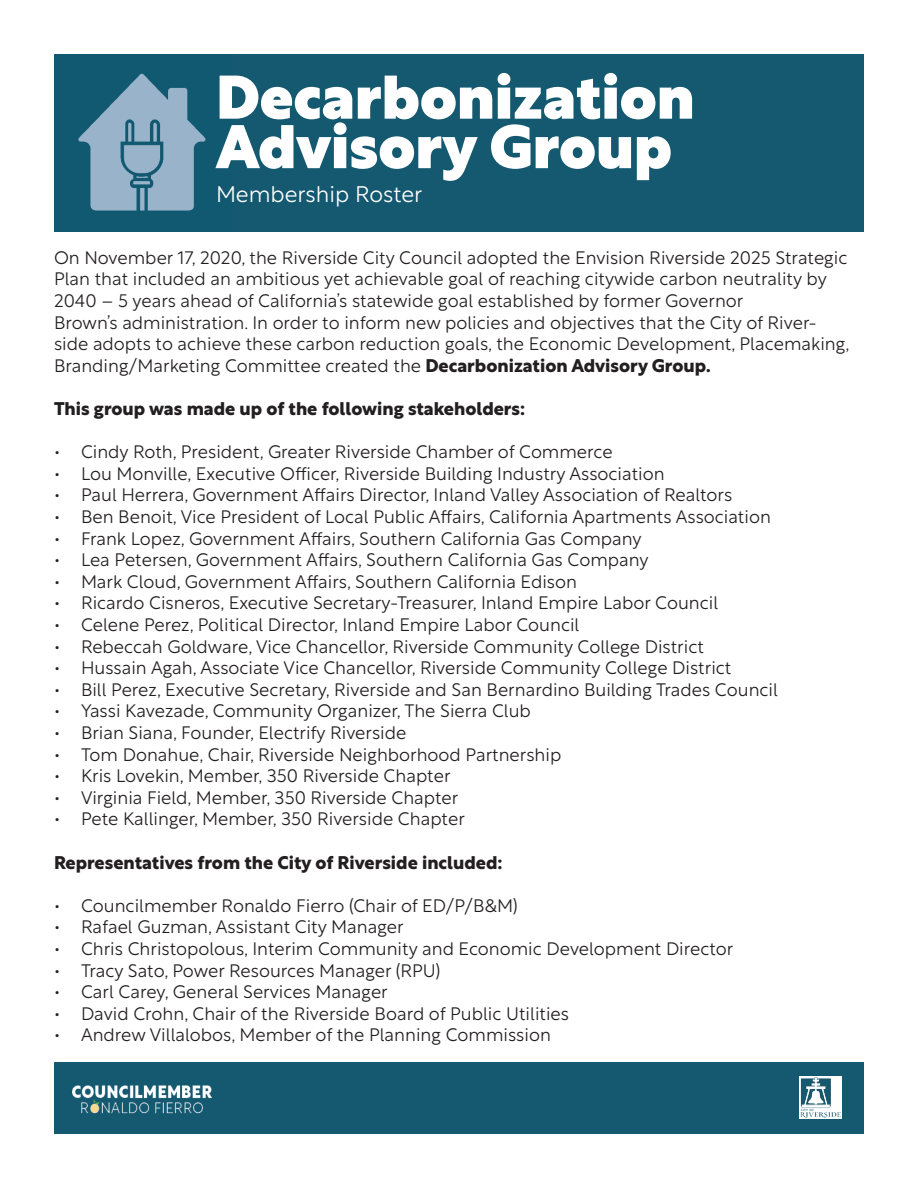
<style>
.page{position:relative;width:918px;height:1188px;background:#fff}
.page>*{position:absolute;margin:0;border:0;box-sizing:border-box;transform-origin:0 0}
.t1{font:900 60px "Rustica";color:#fff}
.t2{font:300 22.5px "Rustica";color:#fff}
.t3{font:300 18px/21.6px "Rustica";color:#231f20}
.t4{font:700 18px "Rustica";color:#231f20}
.s1{font-weight:700}
</style>
<div class="page">
<div style="left:54px;top:54px;width:810px;height:178px;background:#145970"></div>
<img style="left:78px;top:73px;width:128px;height:138px">
<div style="left:54px;top:1062px;width:810px;height:72px;background:#145970"></div>
<img style="left:800px;top:1076px;width:42px;height:43px">
<img style="left:72px;top:1085px;width:140px;height:29px">
<p class="t1" style="left:216px;top:45px;width:480px">Decarbonization</p>
<p class="t1" style="left:216px;top:95px;width:458px">Advisory Group</p>
<p class="t2" style="left:216px;top:174px;width:208px">Membership Roster</p>
<p class="t3" style="left:54px;top:245px;width:795px">On November 17, 2020, the Riverside City Council adopted the Envision Riverside 2025 Strategic<br>Plan that included an ambitious yet achievable goal of reaching citywide carbon neutrality by<br>2040 – 5 years ahead of California’s statewide goal established by former Governor</p>
<p class="t3" style="left:54px;top:309px;width:797px">Brown’s administration. In order to inform new policies and objectives that the City of River&shy;side adopts to achieve these carbon reduction goals, the Economic Development, Placemaking,<br>Branding/Marketing Committee created the <span class="s1">Decarbonization Advisory Group.</span></p>
<p class="t4" style="left:54px;top:393px;width:473px">This group was made up of the following stakeholders:</p>
<p class="t3" style="left:54px;top:439px;width:560px">• Cindy Roth, President, Greater Riverside Chamber of Commerce</p>
<p class="t3" style="left:54px;top:461px;width:612px">• Lou Monville, Executive Officer, Riverside Building Industry Association</p>
<p class="t3" style="left:54px;top:482px;width:680px">• Paul Herrera, Government Affairs Director, Inland Valley Association of Realtors</p>
<p class="t3" style="left:54px;top:504px;width:718px">• Ben Benoit, Vice President of Local Public Affairs, California Apartments Association</p>
<p class="t3" style="left:54px;top:525px;width:589px">• Frank Lopez, Government Affairs, Southern California Gas Company</p>
<p class="t3" style="left:54px;top:547px;width:596px">• Lea Petersen, Government Affairs, Southern California Gas Company</p>
<p class="t3" style="left:54px;top:569px;width:525px">• Mark Cloud, Government Affairs, Southern California Edison</p>
<p class="t3" style="left:54px;top:590px;width:666px">• Ricardo Cisneros, Executive Secretary-Treasurer, Inland Empire Labor Council</p>
<p class="t3" style="left:54px;top:612px;width:527px">• Celene Perez, Political Director, Inland Empire Labor Council</p>
<p class="t3" style="left:54px;top:633px;width:651px">• Rebeccah Goldware, Vice Chancellor, Riverside Community College District</p>
<p class="t3" style="left:54px;top:655px;width:679px">• Hussain Agah, Associate Vice Chancellor, Riverside Community College District</p>
<p class="t3" style="left:54px;top:677px;width:726px">• Bill Perez, Executive Secretary, Riverside and San Bernardino Building Trades Council</p>
<p class="t3" style="left:54px;top:698px;width:478px">• Yassi Kavezade, Community Organizer, The Sierra Club</p>
<p class="t3" style="left:54px;top:720px;width:354px">• Brian Siana, Founder, Electrify Riverside</p>
<p class="t3" style="left:54px;top:741px;width:509px">• Tom Donahue, Chair, Riverside Neighborhood Partnership</p>
<p class="t3" style="left:54px;top:763px;width:398px">• Kris Lovekin, Member, 350 Riverside Chapter</p>
<p class="t3" style="left:54px;top:785px;width:406px">• Virginia Field, Member, 350 Riverside Chapter</p>
<p class="t3" style="left:54px;top:806px;width:412px">• Pete Kallinger, Member, 350 Riverside Chapter</p>
<p class="t4" style="left:54px;top:847px;width:450px">Representatives from the City of Riverside included:</p>
<p class="t3" style="left:54px;top:893px;width:465px">• Councilmember Ronaldo Fierro (Chair of ED/P/B&amp;M)</p>
<p class="t3" style="left:54px;top:914px;width:351px">• Rafael Guzman, Assistant City Manager</p>
<p class="t3" style="left:54px;top:936px;width:681px">• Chris Christopolous, Interim Community and Economic Development Director</p>
<p class="t3" style="left:54px;top:957px;width:388px">• Tracy Sato, Power Resources Manager (RPU)</p>
<p class="t3" style="left:54px;top:979px;width:335px">• Carl Carey, General Services Manager</p>
<p class="t3" style="left:54px;top:1001px;width:517px">• David Crohn, Chair of the Riverside Board of Public Utilities</p>
<p class="t3" style="left:54px;top:1022px;width:498px">• Andrew Villalobos, Member of the Planning Commission</p>
</div>
